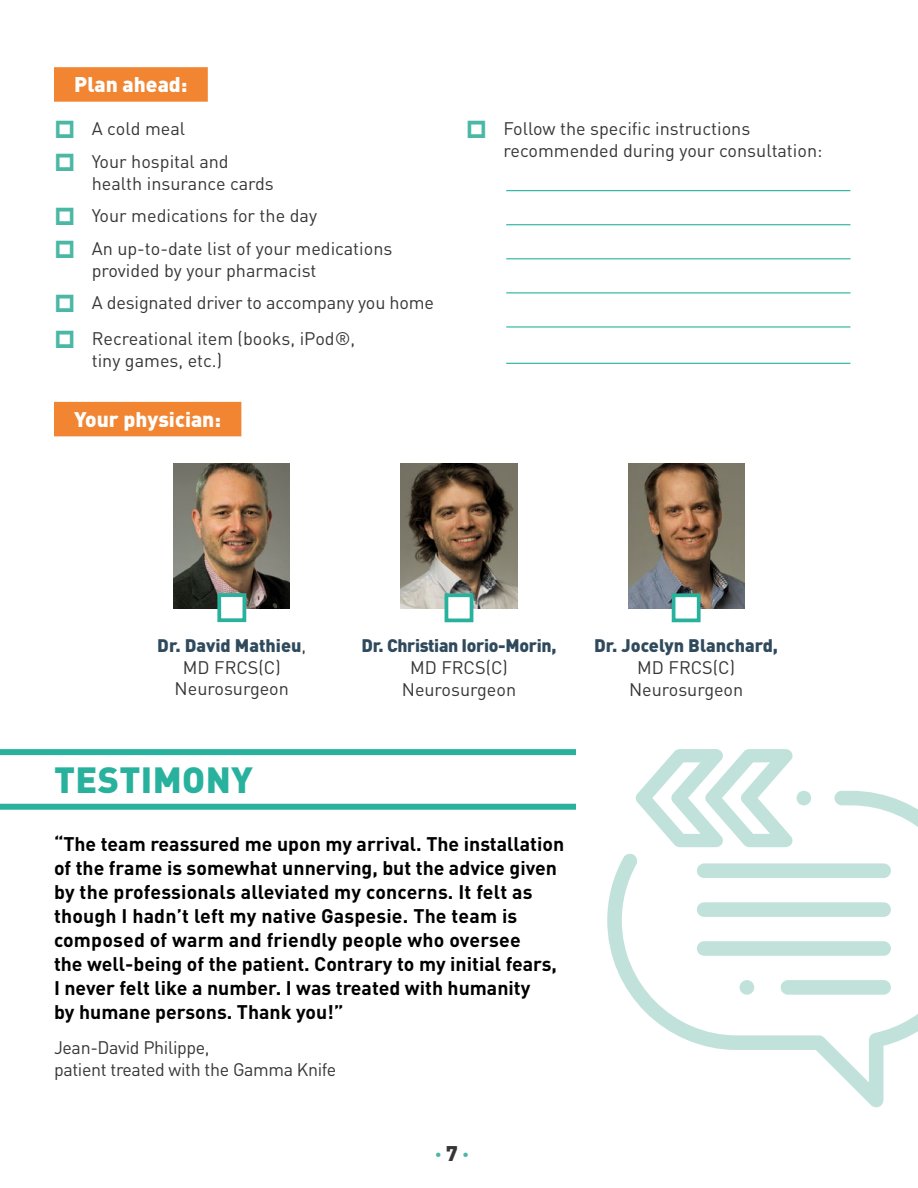
<style>
.page{position:relative;width:918px;height:1188px;background:#fff}
.page>*{position:absolute;margin:0;border:0;box-sizing:border-box;transform-origin:0 0}
.t1{font:900 36px "DIN Pro";letter-spacing:.01em;color:#28b29d}
.t2{font:900 21px "DIN Pro";color:#fff}
.t3{font:900 21px "DIN Pro";color:#4bb8a5}
.t4{font:700 19.5px/24px "DIN Pro";color:#000}
.t5{font:18px/21.8px "DIN Pro";color:#373636}
.t6{font:18px/21.8px "DIN Pro";letter-spacing:-.02em;color:#373636}
.t7{font:900 18px "DIN Pro";letter-spacing:-.02em;color:#2f4a5d}
.t8{font:900 18px "DIN Pro";color:#2f4a5d}
.s1{font-weight:900;color:#2f4a5d}
.s2{color:#373636}
</style>
<div class="page">
<div style="left:54px;top:67px;width:154px;height:35px;background:#f18532"></div>
<hr style="left:506px;top:190px;width:344px;height:1px;background:#28b29d">
<hr style="left:506px;top:224px;width:344px;height:1px;background:#28b29d">
<hr style="left:506px;top:258px;width:344px;height:1px;background:#28b29d">
<hr style="left:506px;top:292px;width:344px;height:1px;background:#28b29d">
<hr style="left:506px;top:326px;width:344px;height:2px;background:#28b29d">
<hr style="left:506px;top:363px;width:344px;height:1px;background:#28b29d">
<div style="left:54px;top:402px;width:187px;height:34px;background:#f18532"></div>
<svg style="left:607px;top:791px;width:311px;height:316px"></svg>
<div style="left:697px;top:863px;width:194px;height:15px;background:#c1e2da;border-radius:7px"></div>
<div style="left:697px;top:902px;width:194px;height:15px;background:#c1e2da;border-radius:7px"></div>
<div style="left:697px;top:941px;width:194px;height:15px;background:#c1e2da;border-radius:7px"></div>
<div style="left:781px;top:980px;width:110px;height:15px;background:#c1e2da;border-radius:7px"></div>
<div style="left:740px;top:980px;width:14px;height:15px;background:#c1e2da;border-radius:7px"></div>
<svg style="left:635px;top:749px;width:176px;height:98px"></svg>
<div style="left:0;top:749px;width:576px;height:6px;background:#28b29d"></div>
<div style="left:0;top:804px;width:576px;height:6px;background:#28b29d"></div>
<img style="left:174px;top:463px;width:116px;height:145px">
<div style="left:217px;top:593px;width:29px;height:29px;background:#fff;border:4px solid #28b29d"></div>
<img style="left:401px;top:463px;width:116px;height:145px">
<div style="left:445px;top:593px;width:28px;height:29px;background:#fff;border:4px solid #28b29d"></div>
<img style="left:628px;top:463px;width:116px;height:145px">
<div style="left:672px;top:593px;width:29px;height:29px;background:#fff;border:4px solid #28b29d"></div>
<p class="t2" style="left:74px;top:70px;width:115px">Plan ahead:</p>
<p class="t5" style="left:92px;top:112px;width:138px;line-height:32.5px">A cold meal<br>Your hospital and</p>
<p class="t5" style="left:92px;top:166px;width:302px;line-height:32.5px">health insurance cards<br>Your medications for the day<br>An up-to-date list of your medications</p>
<p class="t5" style="left:92px;top:253px;width:344px;line-height:32.5px">provided by your pharmacist<br>A designated driver to accompany you home</p>
<p class="t5" style="left:92px;top:327px;width:265px">Recreational item (books, iPod®, tiny games, etc.)</p>
<p class="t2" style="left:74px;top:405px;width:148px">Your physician:</p>
<p class="t5" style="left:504px;top:117px;width:320px">Follow the specific instructions recommended during your consultation:</p>
<p class="t5" style="left:157px;top:634px;width:151px;text-align:center"><span class="s1">Dr. David Mathieu</span>,<br>MD FRCS(C)<br>Neurosurgeon</p>
<p class="t7" style="left:362px;top:633px;width:196px">Dr. Christian Iorio-Morin,</p>
<p class="t5" style="left:402px;top:656px;width:116px;text-align:center">MD FRCS(C)<br>Neurosurgeon</p>
<h1 class="t1" style="left:54px;top:755px;width:200px">TESTIMONY</h1>
<p class="t4" style="left:54px;top:831px;width:512px">“The team reassured me upon my arrival. The installation of the frame is somewhat unnerving, but the advice given by the professionals alleviated my concerns. It felt as though I hadn’t left my native Gaspesie. The team is composed of warm and friendly people who oversee<br>the well-being of the patient. Contrary to my initial fears, I never felt like a number. I was treated with humanity<br>by humane persons. Thank you!”</p>
<p class="t6" style="left:54px;top:1036px;width:284px">Jean-David Philippe,<br>patient treated with the Gamma Knife</p>
<p class="t3" style="left:435px;top:1139px;width:35px">· <span class="s2">7</span> ·</p>
<p class="t8" style="left:594px;top:633px;width:185px">Dr. Jocelyn Blanchard,</p>
<p class="t5" style="left:629px;top:656px;width:116px;text-align:center">MD FRCS(C)<br>Neurosurgeon</p>
</div>
